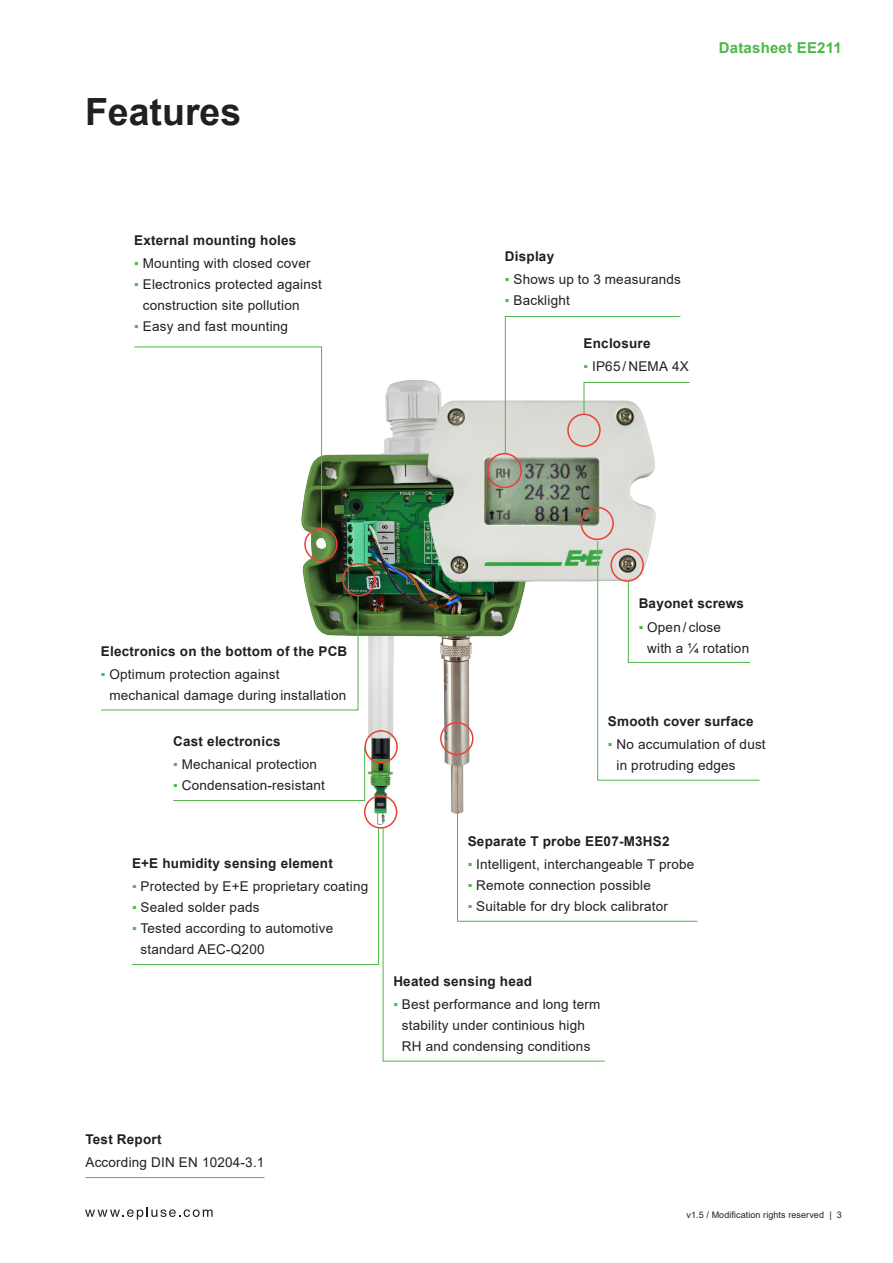
<style>
.page{position:relative;width:893px;height:1263px;background:#fff}
.page>*{position:absolute;margin:0;border:0;box-sizing:border-box;transform-origin:0 0}
.Headline_2{font:700 37.5px "Arial";color:#231f20}
.t1{font:700 15px "Arial";letter-spacing:.015em;color:#4cb848}
.Copy{font:13.5px/21px "Arial";letter-spacing:.015em;color:#231f20}
.Copy_Bold{font:700 13.5px "Arial";letter-spacing:.015em;color:#231f20}
.t2{font:9px "Arial";letter-spacing:.01em;color:#231f20}
.s1{color:#4cb848}
</style>
<div class="page">
<svg style="left:85px;top:1207px;width:128px;height:12px"></svg>
<hr style="left:85px;top:1177px;width:179px;height:1px;background:#4cb848">
<img style="left:302px;top:375px;width:354px;height:452px">
<svg style="left:132px;top:828px;width:247px;height:137px"></svg>
<svg style="left:382px;top:827px;width:223px;height:235px"></svg>
<div style="left:364px;top:795px;width:33px;height:34px;border:2px solid #ee3e35;border-radius:50%"></div>
<svg style="left:101px;top:595px;width:258px;height:116px"></svg>
<div style="left:342px;top:563px;width:34px;height:33px;border:2px solid #ee3e35;border-radius:50%"></div>
<svg style="left:134px;top:346px;width:188px;height:183px"></svg>
<div style="left:304px;top:528px;width:34px;height:33px;border:2px solid #ee3e35;border-radius:50%"></div>
<div style="left:487px;top:453px;width:35px;height:35px;border:2px solid #ee3e35;border-radius:50%"></div>
<svg style="left:457px;top:540px;width:303px;height:382px"></svg>
<svg style="left:505px;top:316px;width:185px;height:138px"></svg>
<div style="left:567px;top:414px;width:34px;height:33px;border:2px solid #ee3e35;border-radius:50%"></div>
<div style="left:610px;top:548px;width:34px;height:34px;border:2px solid #ee3e35;border-radius:50%"></div>
<svg style="left:173px;top:747px;width:192px;height:54px"></svg>
<div style="left:440px;top:722px;width:33px;height:33px;border:2px solid #ee3e35;border-radius:50%"></div>
<div style="left:364px;top:730px;width:34px;height:33px;border:2px solid #ee3e35;border-radius:50%"></div>
<div style="left:580px;top:507px;width:34px;height:33px;border:2px solid #ee3e35;border-radius:50%"></div>
<p class="Headline_2" style="left:85px;top:85px;width:158px">Features</p>
<p class="Copy_Bold" style="left:134px;top:231px;width:163px">External mounting holes</p>
<p class="Copy" style="left:134px;top:253px;width:178px"><span class="s1">▪</span> Mounting with closed cover</p>
<p class="Copy" style="left:143px;top:274px;width:180px;text-indent:-9px"><span class="s1">▪</span> Electronics protected against construction site pollution</p>
<p class="Copy" style="left:134px;top:316px;width:155px"><span class="s1">▪</span> Easy and fast mounting</p>
<p class="t1" style="left:719px;top:37px;width:125px">Datasheet EE211</p>
<p class="Copy_Bold" style="left:505px;top:247px;width:51px">Display</p>
<p class="Copy" style="left:505px;top:269px;width:177px"><span class="s1">▪</span> Shows up to 3 measurands</p>
<p class="Copy" style="left:505px;top:290px;width:66px"><span class="s1">▪</span> Backlight</p>
<p class="Copy_Bold" style="left:584px;top:334px;width:68px">Enclosure</p>
<p class="Copy" style="left:584px;top:356px;width:107px"><span class="s1">▪</span> IP65 / NEMA 4X</p>
<p class="Copy_Bold" style="left:101px;top:641px;width:248px">Electronics on the bottom of the PCB</p>
<p class="Copy" style="left:109px;top:663px;width:238px;text-indent:-9px"><span class="s1">▪</span> Optimum protection against mechanical damage during installation</p>
<p class="Copy_Bold" style="left:173px;top:732px;width:109px">Cast electronics</p>
<p class="Copy" style="left:173px;top:754px;width:145px"><span class="s1">▪</span> Mechanical protection</p>
<p class="Copy" style="left:173px;top:775px;width:153px"><span class="s1">▪</span> Condensation-resistant</p>
<p class="Copy_Bold" style="left:132px;top:854px;width:202px">E+E humidity sensing element</p>
<p class="Copy" style="left:132px;top:876px;width:238px"><span class="s1">▪</span> Protected by E+E proprietary coating</p>
<p class="Copy" style="left:132px;top:897px;width:129px"><span class="s1">▪</span> Sealed solder pads</p>
<p class="Copy" style="left:141px;top:918px;width:194px;text-indent:-9px"><span class="s1">▪</span> Tested according to automotive standard AEC-Q200</p>
<p class="Copy_Bold" style="left:639px;top:594px;width:107px">Bayonet screws</p>
<p class="Copy" style="left:647px;top:616px;width:103px;text-indent:-9px"><span class="s1">▪</span> Open / close<br>with a ¼ rotation</p>
<p class="Copy_Bold" style="left:608px;top:711px;width:147px">Smooth cover surface</p>
<p class="Copy" style="left:616px;top:733px;width:151px;text-indent:-9px"><span class="s1">▪</span> No accumulation of dust in protruding edges</p>
<p class="Copy_Bold" style="left:468px;top:832px;width:203px">Separate T probe EE07-M3HS2</p>
<p class="Copy" style="left:468px;top:854px;width:228px"><span class="s1">▪</span> Intelligent, interchangeable T probe</p>
<p class="Copy" style="left:468px;top:875px;width:185px"><span class="s1">▪</span> Remote connection possible</p>
<p class="Copy" style="left:468px;top:896px;width:202px"><span class="s1">▪</span> Suitable for dry block calibrator</p>
<p class="Copy_Bold" style="left:393px;top:971px;width:140px">Heated sensing head</p>
<p class="Copy" style="left:393px;top:993px;width:209px;text-align:center"><span class="s1">▪</span> Best performance and long term stability under continious high<br>RH and condensing conditions</p>
<p class="Copy_Bold" style="left:85px;top:1130px;width:78px">Test Report</p>
<p class="Copy" style="left:85px;top:1152px;width:180px">According DIN EN 10204-3.1</p>
<p class="t2" style="left:686px;top:1208px;width:157px">v1.5 / Modification rights reserved | 3</p>
</div>
